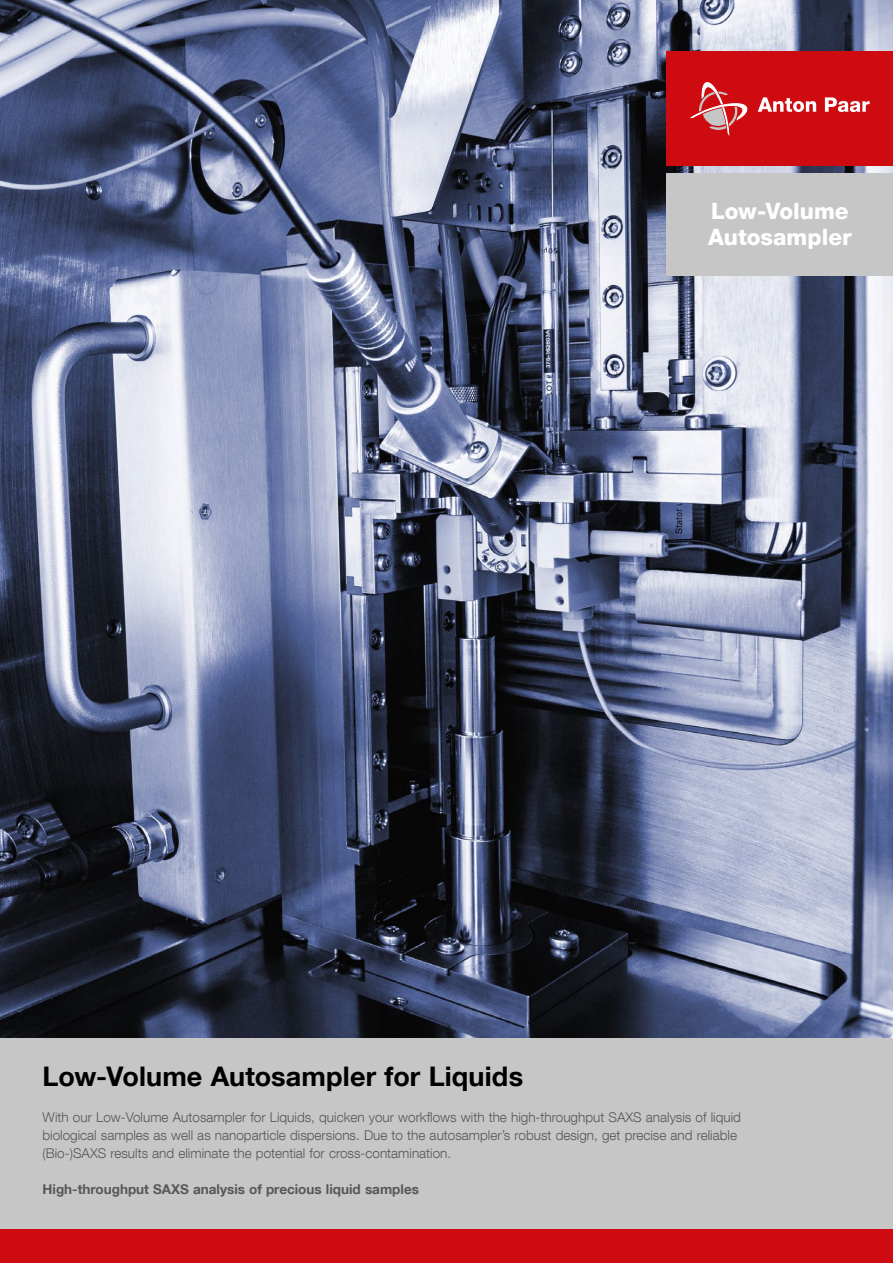
<style>
.page{position:relative;width:893px;height:1263px;background:#fff}
.page>*{position:absolute;margin:0;border:0;box-sizing:border-box;transform-origin:0 0}
.t1{font:700 27px "Helvetica Neue LT Com";letter-spacing:.005em;color:#000}
.t2{font:800 22.5px/25.5px "Helvetica Neue LT Com";color:#fff}
.t3{font:300 13.5px/18px "Helvetica Neue LT Com";color:#575756}
.t4{font:700 13.5px "Helvetica Neue LT Com";color:#575756}
</style>
<div class="page">
<div style="left:0;top:1037px;width:893px;height:192px;background:#c6c6c6"></div>
<img style="left:0;top:0;width:893px;height:1037px">
<div style="left:0;top:1229px;width:893px;height:34px;background:#ce0b10"></div>
<div style="left:667px;top:51px;width:226px;height:115px;background:#ce0b10"></div>
<svg style="left:691px;top:82px;width:57px;height:53px"></svg>
<svg style="left:758px;top:97px;width:58px;height:15px"></svg>
<svg style="left:825px;top:97px;width:45px;height:15px"></svg>
<div style="left:667px;top:173px;width:226px;height:102px;background:#c6c6c6"></div>
<h2 class="t2" style="left:708px;top:199px;width:145px">Low-Volume<br>Autosampler</h2>
<h1 class="t1" style="left:43px;top:1060px;width:482px">Low-Volume Autosampler for Liquids</h1>
<p class="t3" style="left:43px;top:1108px;width:700px">With our Low-Volume Autosampler for Liquids, quicken your workflows with the high-throughput SAXS analysis of liquid biological samples as well as nanoparticle dispersions. Due to the autosampler’s robust design, get precise and reliable (Bio-)SAXS results and eliminate the potential for cross-contamination.</p>
<p class="t4" style="left:43px;top:1181px;width:378px">High-throughput SAXS analysis of precious liquid samples</p>
</div>
